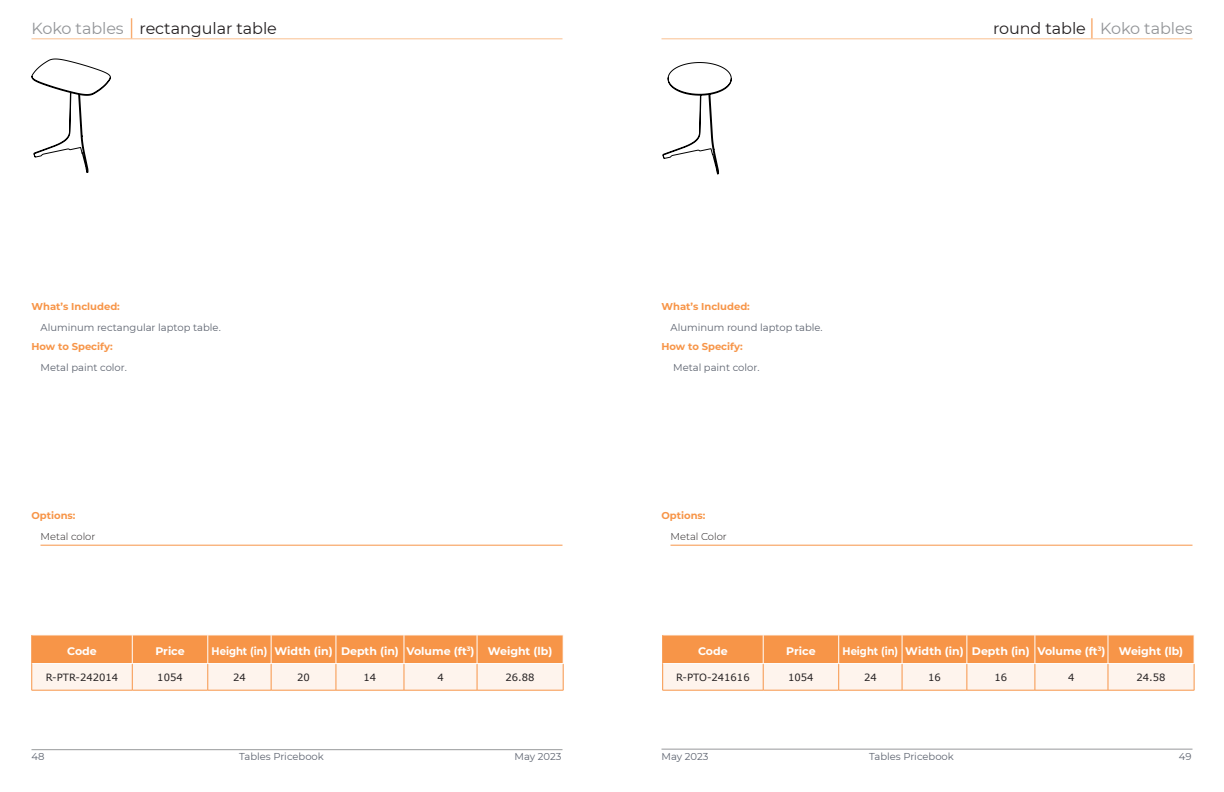
<style>
.page{position:relative;width:1224px;height:792px;background:#fff}
.page>*{position:absolute;margin:0;border:0;box-sizing:border-box;transform-origin:0 0}
.t1{font:16px "Montserrat";letter-spacing:-.005em;color:#231f20}
.table_head_large{font:700 11px "Montserrat";color:#fff}
.table_head_large-2{font:700 11px "Montserrat";color:#fff;scale:.91 1}
.note_text{font:10px "Montserrat";color:#5e6470}
.Note_text_head{font:700 10px "Montserrat";color:#f79548}
.table_text{font:10px "Verdana";color:#231f20}
.Note_text_options{font:300 10px "Montserrat";color:#231f20}
.s1{color:#939598}
.s2{font-family:"Helvetica Neue LT Std";font-weight:300;font-size:20px;color:#f79548}
</style>
<div class="page">
<hr style="left:32px;top:38px;width:530px;height:1px;background:#fac091">
<hr style="left:662px;top:38px;width:530px;height:1px;background:#fac091">
<hr style="left:32px;top:749px;width:530px;height:1px;background:#97999b">
<hr style="left:662px;top:749px;width:530px;height:1px;background:#97999b">
<hr style="left:40px;top:545px;width:522px;height:1px;background:#f79548">
<hr style="left:32px;top:690px;width:100px;height:1px;background:#f79548">
<hr style="left:132px;top:690px;width:76px;height:1px;background:#f79548">
<hr style="left:208px;top:690px;width:63px;height:1px;background:#f79548">
<hr style="left:271px;top:690px;width:65px;height:1px;background:#f79548">
<hr style="left:336px;top:690px;width:68px;height:1px;background:#f79548">
<hr style="left:404px;top:690px;width:73px;height:1px;background:#f79548">
<hr style="left:477px;top:690px;width:86px;height:1px;background:#f79548">
<svg style="left:32px;top:635px;width:532px;height:55px;background:#fac499"></svg>
<svg style="left:31px;top:58px;width:80px;height:115px"></svg>
<hr style="left:670px;top:545px;width:522px;height:1px;background:#f79548">
<svg style="left:662px;top:38px;width:70px;height:137px"></svg>
<hr style="left:662px;top:690px;width:101px;height:1px;background:#f79548">
<hr style="left:763px;top:690px;width:76px;height:1px;background:#f79548">
<hr style="left:839px;top:690px;width:63px;height:1px;background:#f79548">
<hr style="left:902px;top:690px;width:65px;height:1px;background:#f79548">
<hr style="left:967px;top:690px;width:68px;height:1px;background:#f79548">
<hr style="left:1035px;top:690px;width:73px;height:1px;background:#f79548">
<hr style="left:1108px;top:690px;width:86px;height:1px;background:#f79548">
<svg style="left:662px;top:635px;width:533px;height:55px;background:#fac499"></svg>
<h1 class="t1" style="left:32px;top:17px;width:247px"><span class="s1">Koko tables</span> <span class="s2">|</span> rectangular table</h1>
<h1 class="t1" style="left:993px;top:17px;width:201px">round table <span class="s2">|</span> <span class="s1">Koko tables</span></h1>
<p class="Note_text_head" style="left:32px;top:299px;width:90px">What’s Included:</p>
<p class="note_text" style="left:40px;top:320px;width:182px">Aluminum rectangular laptop table.</p>
<p class="Note_text_head" style="left:32px;top:339px;width:83px">How to Specify:</p>
<p class="note_text" style="left:40px;top:360px;width:88px">Metal paint color.</p>
<p class="Note_text_head" style="left:662px;top:299px;width:90px">What’s Included:</p>
<p class="note_text" style="left:670px;top:321px;width:154px">Aluminum round laptop table.</p>
<p class="Note_text_head" style="left:662px;top:340px;width:83px">How to Specify:</p>
<p class="note_text" style="left:673px;top:361px;width:88px">Metal paint color.</p>
<p class="Note_text_head" style="left:32px;top:509px;width:46px">Options:</p>
<p class="Note_text_options" style="left:40px;top:530px;width:56px">Metal color</p>
<p class="Note_text_head" style="left:662px;top:509px;width:46px">Options:</p>
<p class="Note_text_options" style="left:670px;top:530px;width:58px">Metal Color</p>
<p class="table_head_large" style="left:67px;top:643px;width:31px">Code</p>
<p class="table_head_large" style="left:155px;top:643px;width:31px">Price</p>
<p class="table_head_large-2" style="left:212px;top:643px;width:63px">Height (in)</p>
<p class="table_head_large" style="left:274px;top:643px;width:60px">Width (in)</p>
<p class="table_head_large" style="left:341px;top:643px;width:59px">Depth (in)</p>
<p class="table_head_large" style="left:407px;top:643px;width:70px">Volume (ft<sup>3</sup>)</p>
<p class="table_head_large" style="left:488px;top:643px;width:66px">Weight (lb)</p>
<p class="table_text" style="left:46px;top:670px;width:74px">R-PTR-242014</p>
<p class="table_text" style="left:157px;top:670px;width:27px">1054</p>
<p class="table_text" style="left:233px;top:670px;width:14px">24</p>
<p class="table_text" style="left:297px;top:670px;width:14px">20</p>
<p class="table_text" style="left:364px;top:670px;width:14px">14</p>
<p class="table_text" style="left:437px;top:670px;width:8px">4</p>
<p class="table_text" style="left:506px;top:670px;width:31px">26.88</p>
<p class="table_head_large" style="left:698px;top:643px;width:31px">Code</p>
<p class="table_head_large" style="left:786px;top:643px;width:31px">Price</p>
<p class="table_head_large-2" style="left:843px;top:643px;width:63px">Height (in)</p>
<p class="table_head_large" style="left:905px;top:643px;width:60px">Width (in)</p>
<p class="table_head_large" style="left:972px;top:643px;width:59px">Depth (in)</p>
<p class="table_head_large" style="left:1037px;top:643px;width:70px">Volume (ft<sup>3</sup>)</p>
<p class="table_head_large" style="left:1119px;top:643px;width:66px">Weight (lb)</p>
<p class="table_text" style="left:676px;top:670px;width:75px">R-PTO-241616</p>
<p class="table_text" style="left:788px;top:670px;width:27px">1054</p>
<p class="table_text" style="left:864px;top:670px;width:14px">24</p>
<p class="table_text" style="left:928px;top:670px;width:14px">16</p>
<p class="table_text" style="left:995px;top:670px;width:14px">16</p>
<p class="table_text" style="left:1068px;top:670px;width:8px">4</p>
<p class="table_text" style="left:1137px;top:670px;width:31px">24.58</p>
<p class="note_text" style="left:32px;top:750px;width:15px">48</p>
<p class="note_text" style="left:239px;top:750px;width:86px">Tables Pricebook</p>
<p class="note_text" style="left:515px;top:750px;width:48px">May 2023</p>
<p class="note_text" style="left:662px;top:749px;width:48px">May 2023</p>
<p class="note_text" style="left:869px;top:749px;width:86px">Tables Pricebook</p>
<p class="note_text" style="left:1179px;top:749px;width:14px">49</p>
</div>
